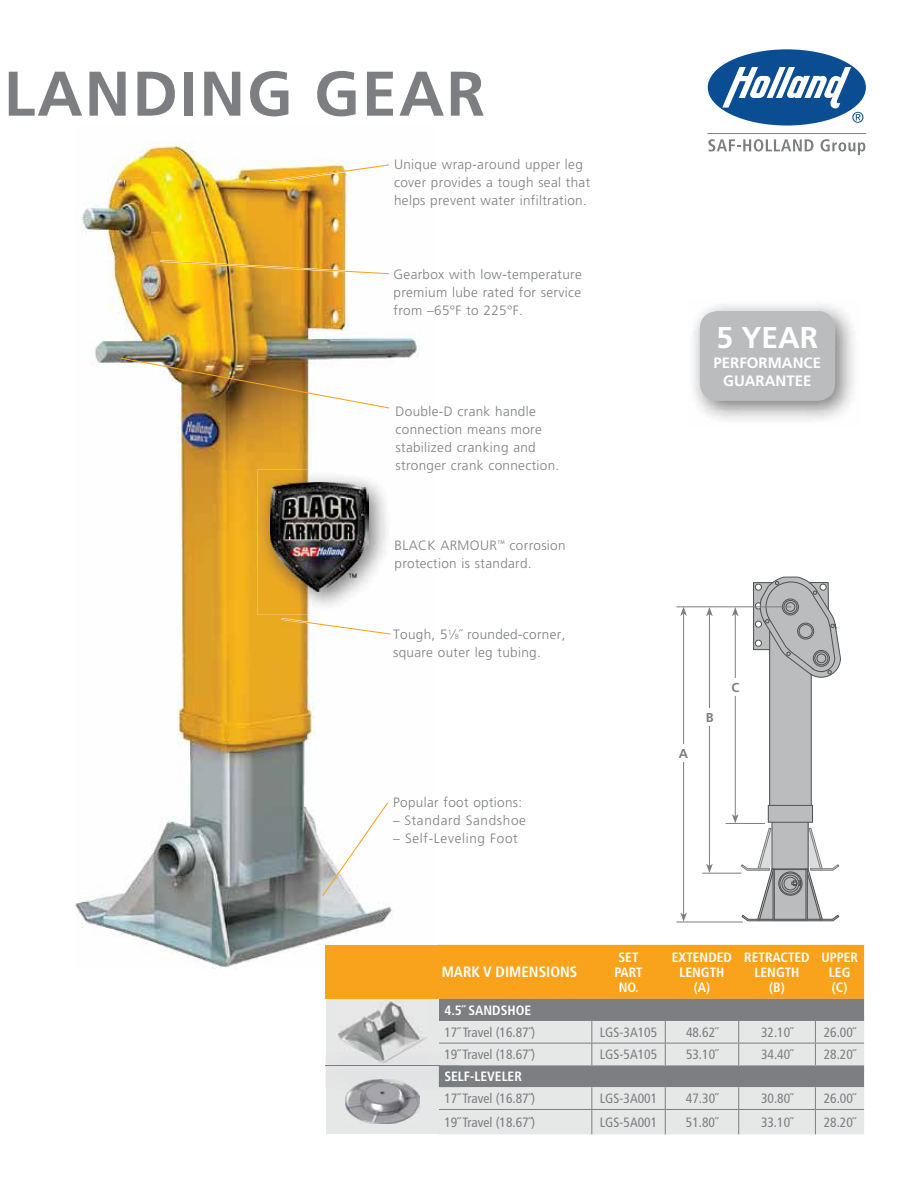
<style>
.page{position:relative;width:918px;height:1188px;background:#fff}
.page>*{position:absolute;margin:0;border:0;box-sizing:border-box;transform-origin:0 0}
.t1{font:700 63px "Frutiger";letter-spacing:.035em;color:#7c7e81}
.t2{font:700 30px "Frutiger";color:#fff}
.t3{font:700 15px/18px "Frutiger";color:#fff;text-align:center}
.t4{font:700 condensed 15px "Frutiger";color:#fff}
.t5{font:300 13.5px/18px "Frutiger";letter-spacing:.025em;color:#7c7e81}
.t6{font:condensed 13.5px/22.2px "Frutiger";color:#7c7e81}
.t7{font:700 condensed 13.5px/15px "Frutiger";color:#fff;text-align:center}
.t8{font:300 13.5px "Frutiger";letter-spacing:.05em;color:#7c7e81}
.t9{font:700 12.9px "Frutiger";color:#7c7e81}
.s1{font-size:7.35px}
.s2{color:#7b7e81}
.s3{font-weight:700;color:#fdfeff}
.s4{font-weight:700;color:#fff}
</style>
<div class="page">
<img style="left:75px;top:142px;width:344px;height:827px">
<hr style="left:676px;top:607px;width:115px;height:1px;background:#7c7e81">
<hr style="left:676px;top:922px;width:67px;height:1px;background:#7c7e81">
<hr style="left:726px;top:823px;width:39px;height:1px;background:#7c7e81">
<hr style="left:702px;top:873px;width:39px;height:1px;background:#7c7e81">
<svg style="left:732px;top:576px;width:109px;height:345px"></svg>
<hr style="left:709px;top:614px;width:1px;height:252px;background:#7c7e81">
<svg style="left:706px;top:864px;width:7px;height:9px"></svg>
<svg style="left:706px;top:607px;width:7px;height:9px"></svg>
<hr style="left:683px;top:614px;width:1px;height:301px;background:#7c7e81">
<svg style="left:680px;top:607px;width:7px;height:9px"></svg>
<svg style="left:680px;top:913px;width:7px;height:9px"></svg>
<div style="left:672px;top:745px;width:23px;height:17px;background:#fff"></div>
<div style="left:698px;top:709px;width:23px;height:17px;background:#fff"></div>
<div style="left:724px;top:678px;width:23px;height:18px;background:#fff"></div>
<img style="left:120px;top:357px;width:270px;height:52px">
<svg style="left:321px;top:802px;width:68px;height:95px"></svg>
<svg style="left:266px;top:164px;width:124px;height:20px"></svg>
<svg style="left:280px;top:617px;width:113px;height:19px"></svg>
<img style="left:158px;top:259px;width:233px;height:17px">
<div style="left:708px;top:49px;width:158px;height:77px;background:#0a4d93;border-radius:50%"></div>
<svg style="left:722px;top:67px;width:141px;height:56px"></svg>
<svg style="left:708px;top:139px;width:105px;height:13px"></svg>
<svg style="left:821px;top:139px;width:44px;height:16px"></svg>
<hr style="left:708px;top:133px;width:158px;height:1px;background:#7c7e81">
<svg style="left:439px;top:945px;width:425px;height:189px;background:#d1b993"></svg>
<img style="left:693px;top:304px;width:161px;height:116px">
<div style="left:700px;top:311px;width:135px;height:90px;background:#bbbcbe;border-radius:18px"></div>
<div style="left:326px;top:998px;width:113px;height:136px;background:#e6e7e7"></div>
<img style="left:325px;top:1053px;width:135px;height:37px">
<img style="left:445px;top:1053px;width:15px;height:8px">
<img style="left:445px;top:1072px;width:15px;height:9px">
<hr style="left:326px;top:1065px;width:114px;height:1px;background:#7c7e81">
<img style="left:337px;top:1001px;width:90px;height:64px">
<img style="left:345px;top:1079px;width:75px;height:44px">
<div style="left:326px;top:945px;width:113px;height:53px;background:#f8a31b"></div>
<img style="left:257px;top:470px;width:135px;height:144px">
<img style="left:270px;top:482px;width:98px;height:110px">
<h1 class="t1" style="left:4px;top:68px;width:483px">LANDING GEAR</h1>
<p class="t5" style="left:394px;top:156px;width:198px">Unique wrap-around upper leg cover provides a tough seal that helps prevent water infiltration.</p>
<p class="t5" style="left:394px;top:266px;width:190px;text-align:justify">Gearbox with low-temperature premium lube rated for service from –65°F to 225°F.</p>
<p class="t5" style="left:396px;top:404px;width:165px">Double-D crank handle connection means more stabilized cranking and stronger crank connection.</p>
<p class="t5" style="left:395px;top:538px;width:173px">BLACK ARMOUR<sup>™</sup> corrosion protection is standard.</p>
<p class="t5" style="left:393px;top:626px;width:174px">Tough, 5<sup>1</sup>⁄<span class="s1">8</span>˝ rounded-corner, square outer leg tubing.</p>
<p class="t5" style="left:393px;top:795px;width:131px">Popular foot options:</p>
<p class="t8" style="left:393px;top:815px;width:134px">– Standard Sandshoe</p>
<p class="t8" style="left:393px;top:833px;width:126px">– Self-Leveling Foot</p>
<h2 class="t2" style="left:716px;top:326px;width:103px">5 YEAR</h2>
<p class="t3" style="left:714px;top:355px;width:109px">PERFORMANCE<br>GUARANTEE</p>
<p class="t9" style="left:679px;top:748px;width:11px">A</p>
<p class="t9" style="left:706px;top:712px;width:9px">B</p>
<p class="t9" style="left:732px;top:682px;width:9px">C</p>
<p class="t4" style="left:442px;top:966px;width:137px">MARK V DIMENSIONS</p>
<p class="t7" style="left:615px;top:951px;width:29px">SET<br>PART<br>NO.</p>
<p class="t7" style="left:672px;top:951px;width:62px">EXTENDED<br>LENGTH (A)</p>
<p class="t7" style="left:744px;top:951px;width:67px">RETRACTED<br>LENGTH<br>(B)</p>
<p class="t7" style="left:821px;top:951px;width:38px">UPPER<br>LEG (C)</p>
<p class="t7" style="left:444px;top:1004px;width:88px">4.5˝ SANDSHOE</p>
<p class="t6" style="left:444px;top:1022px;width:92px">17˝ Travel (16.87˝)</p>
<p class="t6" style="left:600px;top:1022px;width:59px">LGS-3A105</p>
<p class="t6" style="left:686px;top:1022px;width:33px">48.62˝</p>
<p class="t6" style="left:761px;top:1022px;width:33px">32.10˝</p>
<p class="t6" style="left:824px;top:1022px;width:33px">26.00˝</p>
<p class="t6" style="left:444px;top:1045px;width:92px"><span class="s2">19</span>˝ Travel (18.67˝)</p>
<p class="t6" style="left:600px;top:1045px;width:59px">LGS-5A105</p>
<p class="t6" style="left:686px;top:1045px;width:33px">53.10˝</p>
<p class="t6" style="left:761px;top:1045px;width:33px">34.40˝</p>
<p class="t6" style="left:824px;top:1045px;width:33px">28.20˝</p>
<p class="t6" style="left:444px;top:1067px;width:92px"><span class="s3">SE</span><span class="s4">LF-LEVELER<br></span>17˝ Travel (16.87˝)</p>
<p class="t6" style="left:600px;top:1089px;width:59px">LGS-3A001</p>
<p class="t6" style="left:686px;top:1089px;width:33px">47.30˝</p>
<p class="t6" style="left:761px;top:1089px;width:33px">30.80˝</p>
<p class="t6" style="left:824px;top:1089px;width:33px">26.00˝</p>
<p class="t6" style="left:444px;top:1112px;width:92px">19˝ Travel (18.67˝)</p>
<p class="t6" style="left:600px;top:1112px;width:59px">LGS-5A001</p>
<p class="t6" style="left:686px;top:1112px;width:33px">51.80˝</p>
<p class="t6" style="left:761px;top:1112px;width:33px">33.10˝</p>
<p class="t6" style="left:824px;top:1112px;width:33px">28.20˝</p>
</div>
